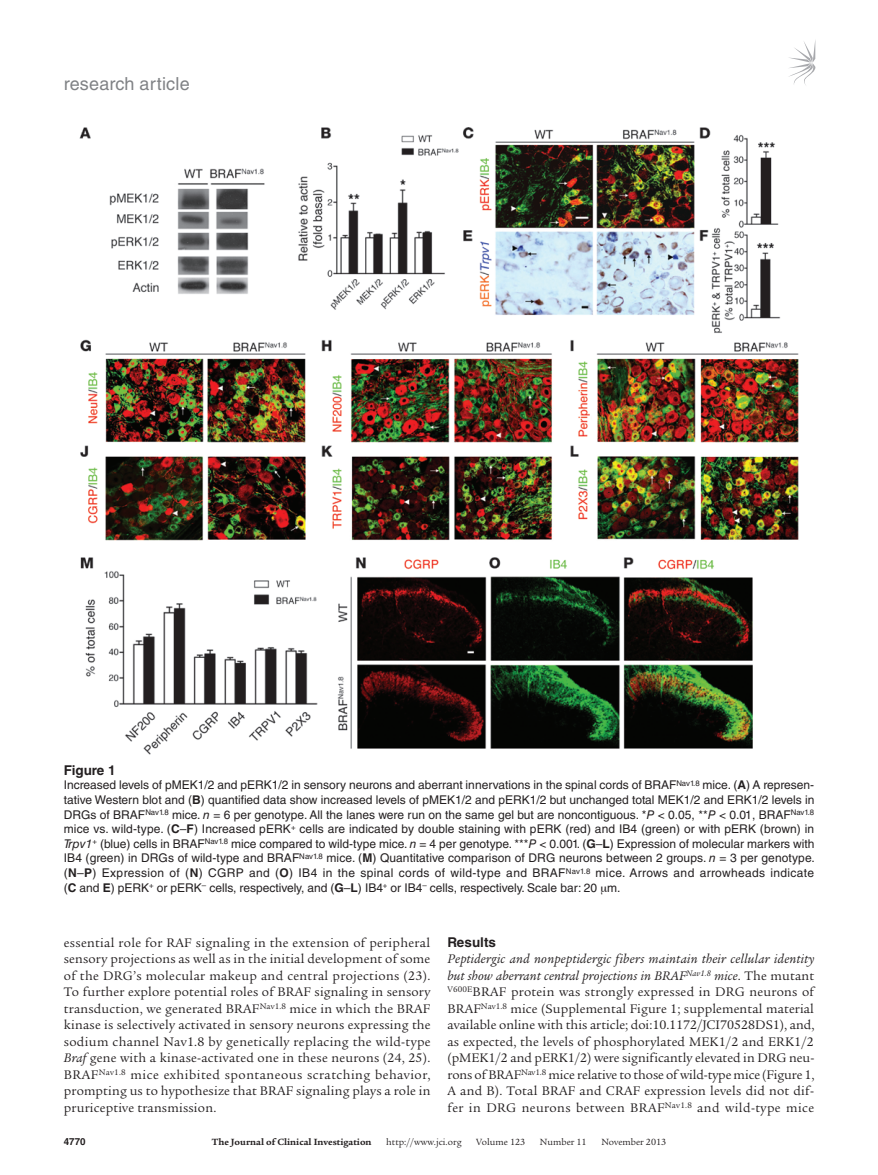
<style>
.page{position:relative;width:878px;height:1175px;background:#fff}
.page>*{position:absolute;margin:0;border:0;box-sizing:border-box;transform-origin:0 0}
.t1{font:18px "Helvetica LT Std";letter-spacing:.01em;color:#808285}
.t2{font:13.5px/16.5px "Legacy Serif Std";letter-spacing:.015em;color:#231f20;text-align:justify}
.t3{font:700 13.5px "Helvetica LT Std";color:#231f20}
.t4{font:12px/14.7px "Helvetica LT Std";color:#231f20;text-align:justify}
.t5{font:9.75px "Legacy Serif Std";color:#231f20}
.t6{font:700 9.75px "Legacy Serif Std";color:#231f20}
.t7{font:700 9.75px "Helvetica LT Std";color:#231f20}
.s1{font-weight:700}
.s2{font-style:italic}
</style>
<div class="page">
<svg style="left:789px;top:42px;width:26px;height:43px"></svg>
<img style="left:79px;top:127px;width:720px;height:628px">
<h1 class="t1" style="left:64px;top:73px;width:127px">research article</h1>
<p class="t3" style="left:64px;top:761px;width:53px">Figure 1</p>
<p class="t4" style="left:64px;top:777px;width:752px">Increased levels of pMEK1/2 and pERK1/2 in sensory neurons and aberrant innervations in the spinal cords of BRAF<sup>Nav1.8</sup> mice. (<span class="s1">A</span>) A represen&shy;tative Western blot and (<span class="s1">B</span>) quantified data show increased levels of pMEK1/2 and pERK1/2 but unchanged total MEK1/2 and ERK1/2 levels in DRGs of BRAF<sup>Nav1.8</sup> mice. <span class="s2">n</span> = 6 per genotype. All the lanes were run on the same gel but are noncontiguous. *<span class="s2">P</span> &lt; 0.05, **<span class="s2">P</span> &lt; 0.01, BRAF<sup>Nav1.8 </sup>mice vs. wild-type. (<span class="s1">C</span>–<span class="s1">F</span>) Increased pERK<sup>+</sup> cells are indicated by double staining with pERK (red) and IB4 (green) or with pERK (brown) in <span class="s2">Trpv1</span><sup>+</sup> (blue) cells in BRAF<sup>Nav1.8</sup> mice compared to wild-type mice. <span class="s2">n</span> = 4 per genotype. ***<span class="s2">P</span> &lt; 0.001. (<span class="s1">G</span>–<span class="s1">L</span>) Expression of molecular markers with IB4 (green) in DRGs of wild-type and BRAF<sup>Nav1.8</sup> mice. (<span class="s1">M</span>) Quantitative comparison of DRG neurons between 2 groups. <span class="s2">n</span> = 3 per genotype. (<span class="s1">N</span>–<span class="s1">P</span>) Expression of (<span class="s1">N</span>) CGRP and (<span class="s1">O</span>) IB4 in the spinal cords of wild-type and BRAF<sup>Nav1.8</sup> mice. Arrows and arrowheads indicate (<span class="s1">C</span> and <span class="s1">E</span>) pERK<sup>+</sup> or pERK<sup>–</sup> cells, respectively, and (<span class="s1">G</span>–<span class="s1">L</span>) IB4<sup>+</sup> or IB4<sup>–</sup> cells, respectively. Scale bar: 20 m.</p>
<p class="t2" style="left:64px;top:934px;width:368px">essential role for RAF signaling in the extension of peripheral sensory projections as well as in the initial development of some of the DRG’s molecular makeup and central projections (23).<br>To further explore potential roles of BRAF signaling in sensory transduction, we generated BRAF<sup>Nav1.8</sup> mice in which the BRAF kinase is selectively activated in sensory neurons expressing the sodium channel Nav1.8 by genetically replacing the wild-type <span class="s2">Braf</span> gene with a kinase-activated one in these neurons (24, 25).<br>BRAF<sup>Nav1.8</sup> mice exhibited spontaneous scratching behavior, prompting us to hypothesize that BRAF signaling plays a role in pruriceptive transmission.</p>
<p class="t3" style="left:447px;top:933px;width:50px">Results</p>
<p class="t2" style="left:447px;top:950px;width:368px"><span class="s2">Peptidergic and nonpeptidergic fibers maintain their cellular identity but show aberrant central projections in BRAF</span><sup>Nav1.8</sup> <span class="s2">mice</span>. The mutant <sup>V600E</sup>BRAF protein was strongly expressed in DRG neurons of BRAF<sup>Nav1.8</sup> mice (Supplemental Figure 1; supplemental material available online with this article; doi:10.1172/JCI70528DS1), and, as expected, the levels of phosphorylated MEK1/2 and ERK1/2 (pMEK1/2 and pERK1/2) were significantly elevated in DRG neu&shy;rons of BRAF<sup>Nav1.8</sup> mice relative to those of wild-type mice (Figure 1, A and B). Total BRAF and CRAF expression levels did not dif&shy;fer in DRG neurons between BRAF<sup>Nav1.8</sup> and wild-type mice</p>
<p class="t7" style="left:64px;top:1135px;width:23px">4770</p>
<p class="t6" style="left:212px;top:1135px;width:161px">The Journal of Clinical Investigation</p>
<p class="t5" style="left:386px;top:1136px;width:77px">http://www.jci.org</p>
<p class="t5" style="left:476px;top:1136px;width:50px">Volume 123</p>
<p class="t5" style="left:540px;top:1136px;width:48px">Number 11</p>
<p class="t5" style="left:601px;top:1136px;width:66px">November 2013</p>
</div>
